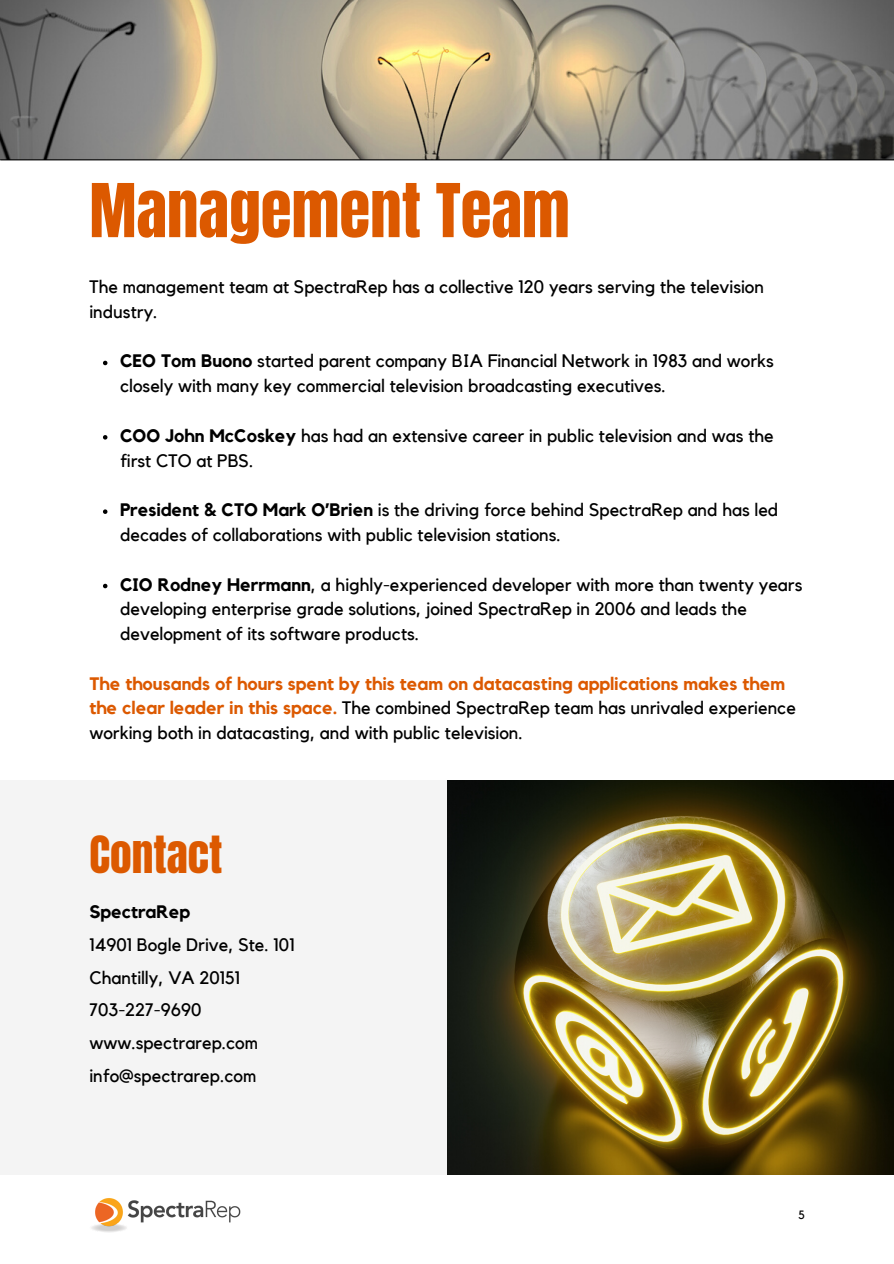
<style>
.page{position:relative;width:894px;height:1264px;background:#fff}
.page>*{position:absolute;margin:0;border:0;box-sizing:border-box;transform-origin:0 0}
.t1{font:63px "Anton";color:#dc5900}
.t2{font:43.5px "Anton";color:#dc5900}
.t3{font:18px/24.8px "Kollektif";color:#000}
.t4{font:700 18px "Kollektif";color:#000}
.t5{font:12px "Kollektif";color:#000}
.s1{font-weight:700}
.s2{font-weight:700;color:#dc5900}
</style>
<div class="page">
<svg style="left:103px;top:361px;width:4px;height:4px"></svg>
<svg style="left:103px;top:435px;width:4px;height:4px"></svg>
<svg style="left:103px;top:509px;width:4px;height:5px"></svg>
<svg style="left:103px;top:583px;width:4px;height:5px"></svg>
<img style="left:0;top:0;width:893px;height:160px">
<hr style="left:1px;top:159px;width:892px;height:1px;background:#000">
<img style="left:91px;top:1198px;width:150px;height:34px">
<div style="left:0;top:780px;width:447px;height:394px;background:#f4f4f4"></div>
<img style="left:447px;top:780px;width:446px;height:394px">
<p class="t1" style="left:89px;top:165px;width:481px">Management Team</p>
<p class="t3" style="left:89px;top:275px;width:676px">The management team at SpectraRep has a collective 120 years serving the television industry.</p>
<p class="t3" style="left:120px;top:349px;width:655px"><span class="s1">CEO Tom Buono</span> started parent company BIA Financial Network in 1983 and works closely with many key commercial television broadcasting executives.</p>
<p class="t3" style="left:120px;top:424px;width:655px"><span class="s1">COO John McCoskey</span> has had an extensive career in public television and was the first CTO at PBS.</p>
<p class="t3" style="left:120px;top:498px;width:659px"><span class="s1">President &amp; CTO Mark O’Brien</span> is the driving force behind SpectraRep and has led decades of collaborations with public television stations.</p>
<p class="t3" style="left:120px;top:572px;width:683px"><span class="s1">CIO Rodney Herrmann</span>, a highly-experienced developer with more than twenty years developing enterprise grade solutions, joined SpectraRep in 2006 and leads the development of its software products.</p>
<p class="t3" style="left:89px;top:671px;width:707px"><span class="s2">The thousands of hours spent by this team on datacasting applications makes them the clear leader in this space.</span> The combined SpectraRep team has unrivaled experience working both in datacasting, and with public television.</p>
<p class="t2" style="left:89px;top:823px;width:134px">Contact</p>
<p class="t4" style="left:89px;top:903px;width:102px">SpectraRep</p>
<p class="t3" style="left:89px;top:933px;width:207px">14901 Bogle Drive, Ste. 101</p>
<p class="t3" style="left:89px;top:965px;width:152px">Chantilly, VA 20151</p>
<p class="t3" style="left:89px;top:998px;width:114px">703-227-9690</p>
<p class="t3" style="left:89px;top:1030px;width:170px">www.spectrarep.com</p>
<p class="t3" style="left:89px;top:1063px;width:168px">info@spectrarep.com</p>
<p class="t5" style="left:798px;top:1209px;width:8px">5</p>
</div>
